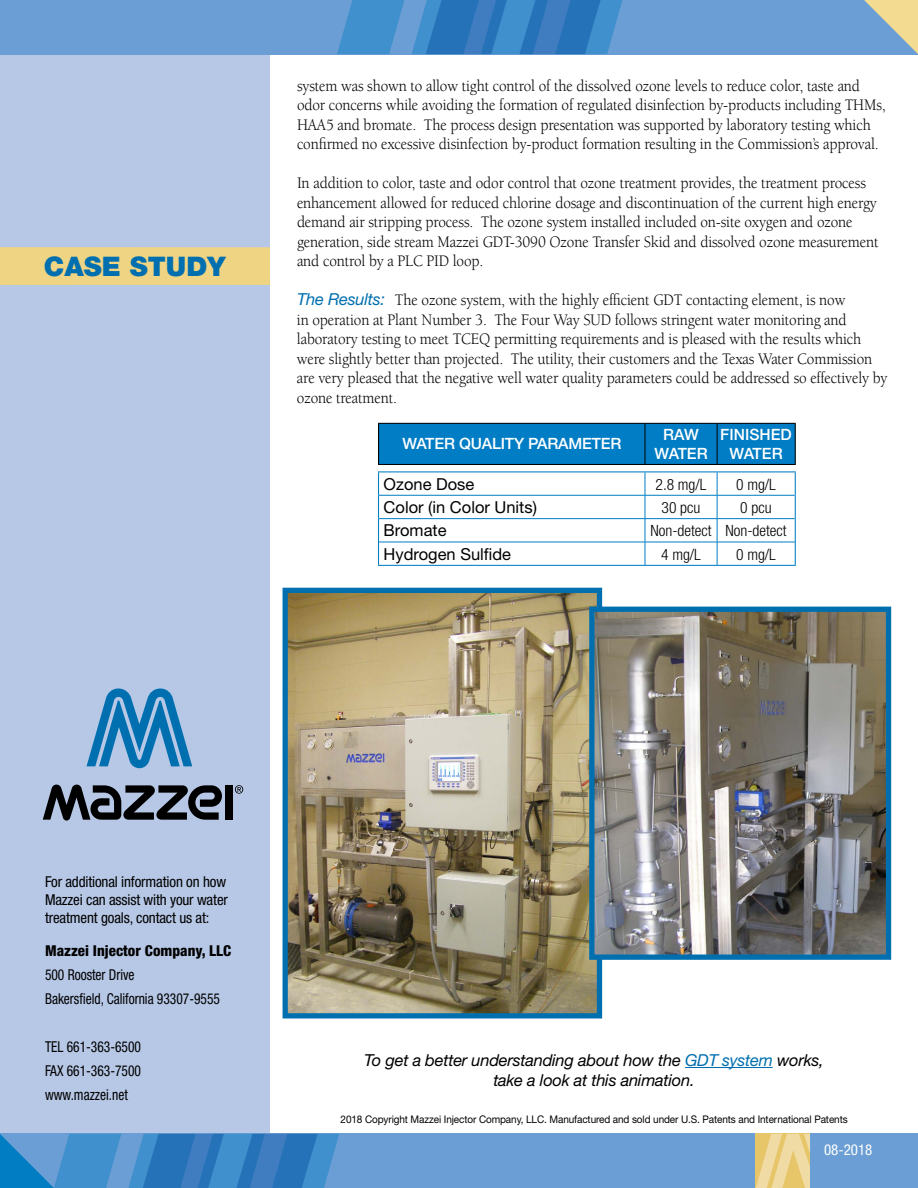
<style>
.page{position:relative;width:918px;height:1188px;background:#fff}
.page>*{position:absolute;margin:0;border:0;box-sizing:border-box;transform-origin:0 0}
.t1{font:900 27px "Helvetica Neue LT Std";color:#006faf}
.t2{font:16.5px/19.5px "Berkeley Std";letter-spacing:-.01em;color:#000;scale:.92 1}
.t3{font:italic 16.5px/19.8px "Helvetica Neue LT Std";letter-spacing:-.015em;color:#000;text-align:center}
.t4{font:16.5px "Helvetica Neue LT Std";color:#000}
.t5{font:300 condensed 15.6px "Helvetica Neue LT Std";color:#000}
.t6{font:500 15.6px/18.8px "Helvetica Neue LT Std";letter-spacing:-.01em;color:#fff;text-align:center}
.t7{font:condensed 15px/24px "Helvetica Neue LT Std";color:#000;scale:.9 1}
.t8{font:condensed 15px/18px "Helvetica Neue LT Std";color:#000;text-align:justify}
.t9{font:800 condensed 15px "Helvetica Neue LT Std";color:#000}
.t10{font:condensed 15px "Helvetica Neue LT Std";color:#fff}
.t11{font:10.5px "Helvetica Neue LT Std";letter-spacing:-.01em;color:#000;scale:.95 1}
.s1{font-family:"Helvetica Neue LT Std";font-style:italic;color:#006faf}
.s2{color:#006faf}
</style>
<div class="page">
<div style="left:0;top:43px;width:270px;height:1145px;background:#b7c8e6"></div>
<div style="left:0;top:0;width:918px;height:54px;background:#6a9ed4"></div>
<div style="left:0;top:1134px;width:918px;height:54px;background:#6a9ed4"></div>
<svg style="left:756px;top:1134px;width:54px;height:54px;background:#ecd18b"></svg>
<svg style="left:337px;top:0;width:286px;height:54px;background:#3d85c5"></svg>
<svg style="left:864px;top:0;width:54px;height:54px"></svg>
<svg style="left:0;top:1134px;width:339px;height:54px"></svg>
<div style="left:379px;top:424px;width:416px;height:40px;background:#007dc4"></div>
<hr style="left:378px;top:424px;width:1px;height:40px;background:#000">
<hr style="left:645px;top:424px;width:1px;height:40px;background:#000">
<hr style="left:717px;top:424px;width:1px;height:40px;background:#000">
<hr style="left:378px;top:423px;width:267px;height:1px;background:#000">
<hr style="left:645px;top:423px;width:72px;height:1px;background:#000">
<hr style="left:717px;top:423px;width:79px;height:1px;background:#000">
<hr style="left:795px;top:424px;width:1px;height:40px;background:#000">
<hr style="left:378px;top:464px;width:267px;height:1px;background:#000">
<hr style="left:645px;top:464px;width:72px;height:1px;background:#000">
<hr style="left:717px;top:464px;width:79px;height:1px;background:#000">
<hr style="left:378px;top:471px;width:267px;height:1px;background:#007dc4">
<hr style="left:645px;top:471px;width:72px;height:1px;background:#007dc4">
<hr style="left:717px;top:471px;width:79px;height:1px;background:#007dc4">
<svg style="left:378px;top:472px;width:1px;height:93px"></svg>
<hr style="left:379px;top:495px;width:266px;height:1px;background:#007dc4">
<hr style="left:645px;top:495px;width:72px;height:1px;background:#007dc4">
<hr style="left:717px;top:495px;width:78px;height:1px;background:#007dc4">
<hr style="left:379px;top:518px;width:266px;height:1px;background:#007dc4">
<hr style="left:645px;top:518px;width:72px;height:1px;background:#007dc4">
<hr style="left:717px;top:518px;width:78px;height:1px;background:#007dc4">
<hr style="left:379px;top:542px;width:266px;height:1px;background:#007dc4">
<hr style="left:645px;top:542px;width:72px;height:1px;background:#007dc4">
<hr style="left:717px;top:542px;width:78px;height:1px;background:#007dc4">
<hr style="left:378px;top:565px;width:267px;height:1px;background:#007dc4">
<hr style="left:645px;top:565px;width:72px;height:1px;background:#007dc4">
<hr style="left:717px;top:565px;width:79px;height:1px;background:#007dc4">
<svg style="left:645px;top:472px;width:1px;height:93px"></svg>
<svg style="left:717px;top:472px;width:1px;height:93px"></svg>
<svg style="left:795px;top:472px;width:1px;height:93px"></svg>
<svg style="left:87px;top:689px;width:105px;height:79px"></svg>
<div style="left:225px;top:785px;width:7px;height:35px;background:#000"></div>
<svg style="left:43px;top:785px;width:179px;height:36px"></svg>
<svg style="left:235px;top:785px;width:8px;height:9px"></svg>
<div style="left:0;top:247px;width:270px;height:38px;background:#efd483"></div>
<img style="left:289px;top:594px;width:307px;height:418px">
<div style="left:283px;top:588px;width:319px;height:430px;border:5px solid #006faf"></div>
<img style="left:595px;top:613px;width:290px;height:341px">
<div style="left:589px;top:607px;width:302px;height:353px;border:5px solid #006faf"></div>
<hr style="left:685px;top:1067px;width:88px;height:1px;background:#006faf">
<h1 class="t1" style="left:44px;top:251px;width:183px">CASE STUDY</h1>
<p class="t2" style="left:297px;top:76px;width:641px">system was shown to allow tight control of the dissolved ozone levels to reduce color, taste and odor concerns while avoiding the formation of regulated disinfection by-products including THMs, HAA5 and bromate. The process design presentation was supported by laboratory testing which confirmed no excessive disinfection by-product formation resulting in the Commission’s approval.</p>
<p class="t2" style="left:297px;top:173px;width:634px">In addition to color, taste and odor control that ozone treatment provides, the treatment process enhancement allowed for reduced chlorine dosage and discontinuation of the current high energy demand air stripping process. The ozone system installed included on-site oxygen and ozone generation, side stream Mazzei GDT-3090 Ozone Transfer Skid and dissolved ozone measurement and control by a PLC PID loop.</p>
<p class="t2" style="left:297px;top:290px;width:643px"><span class="s1">The Results:</span> The ozone system, with the highly efficient GDT contacting element, is now<br>in operation at Plant Number 3. The Four Way SUD follows stringent water monitoring and laboratory testing to meet TCEQ permitting requirements and is pleased with the results which were slightly better than projected. The utility, their customers and the Texas Water Commission are very pleased that the negative well water quality parameters could be addressed so effectively by ozone treatment.</p>
<p class="t6" style="left:402px;top:434px;width:221px">WATER QUALITY PARAMETER</p>
<p class="t6" style="left:654px;top:425px;width:55px">RAW<br>WATER</p>
<p class="t6" style="left:720px;top:425px;width:73px">FINISHED<br>WATER</p>
<p class="t4" style="left:384px;top:474px;width:92px">Ozone Dose</p>
<p class="t5" style="left:656px;top:475px;width:52px">2.8 mg/L</p>
<p class="t5" style="left:736px;top:475px;width:41px">0 mg/L</p>
<p class="t4" style="left:384px;top:497px;width:155px">Color (in Color Units)</p>
<p class="t5" style="left:662px;top:499px;width:40px">30 pcu</p>
<p class="t5" style="left:740px;top:499px;width:33px">0 pcu</p>
<p class="t4" style="left:384px;top:521px;width:64px">Bromate</p>
<p class="t5" style="left:650px;top:522px;width:138px">Non-detect Non-detect</p>
<p class="t4" style="left:384px;top:544px;width:129px">Hydrogen Sulfide</p>
<p class="t5" style="left:661px;top:545px;width:41px">4 mg/L</p>
<p class="t5" style="left:736px;top:545px;width:41px">0 mg/L</p>
<p class="t8" style="left:45px;top:873px;width:184px">For additional information on how Mazzei can assist with your water treatment goals, contact us at:</p>
<p class="t9" style="left:45px;top:941px;width:188px">Mazzei Injector Company, LLC</p>
<p class="t7" style="left:45px;top:963px;width:196px">500 Rooster Drive<br>Bakersfield, California 93307-9555</p>
<p class="t7" style="left:45px;top:1035px;width:108px;text-align:justify">TEL 661-363-6500<br>FAX 661-363-7500 www.mazzei.net</p>
<p class="t3" style="left:364px;top:1050px;width:461px">To get a better understanding about how the <span class="s2">GDT system</span> works, take a look at this animation.</p>
<p class="t11" style="left:341px;top:1113px;width:535px">2018 Copyright Mazzei Injector Company, LLC. Manufactured and sold under U.S. Patents and International Patents</p>
<p class="t10" style="left:824px;top:1141px;width:50px">08-2018</p>
</div>
